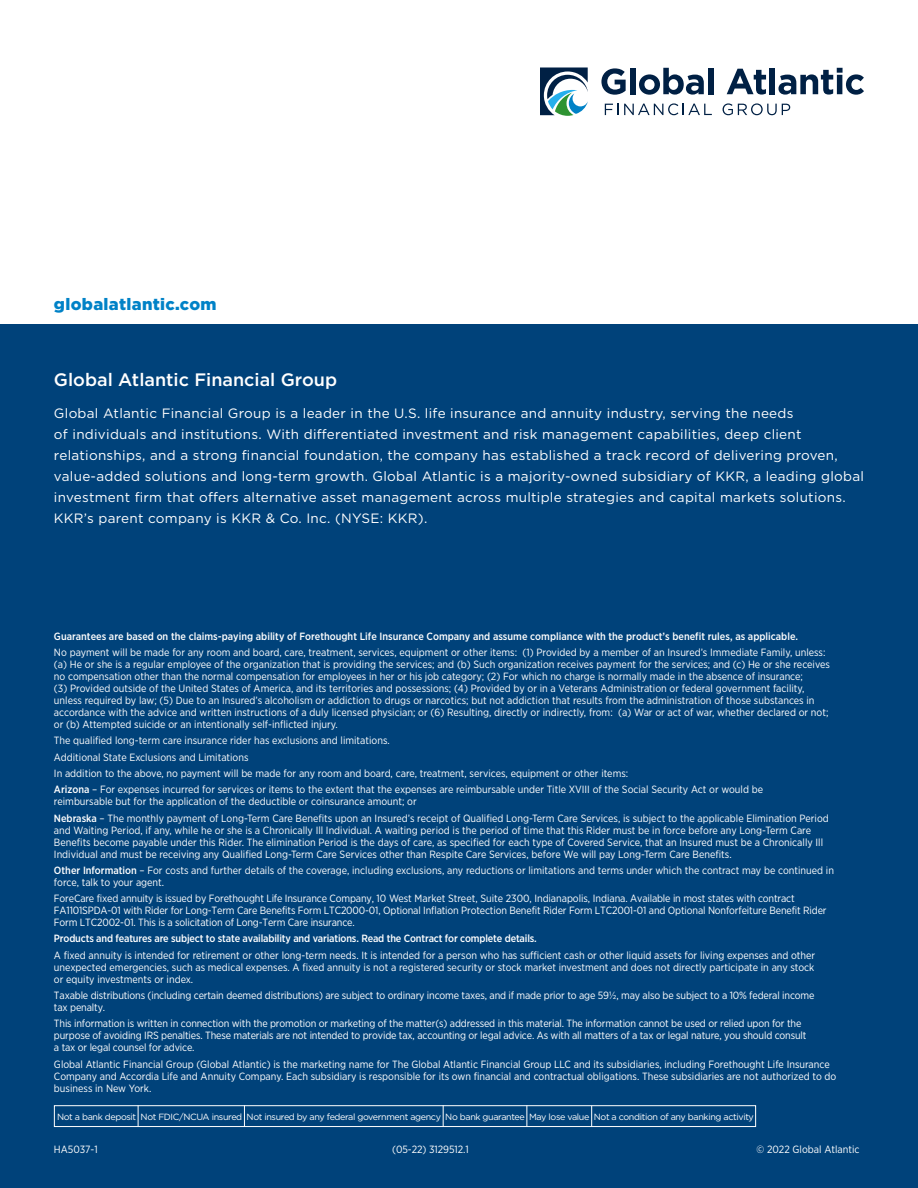
<style>
.page{position:relative;width:918px;height:1188px;background:#fff}
.page>*{position:absolute;margin:0;border:0;box-sizing:border-box;transform-origin:0 0}
.t1{font:500 18px "Gotham";color:#fff}
.t2{font:900 16.5px "Gotham";letter-spacing:.02em;color:#0082c7}
.t3{font:13.5px/21px "Gotham";letter-spacing:.02em;color:#fff}
.t4{font:10.5px/12px "Gotham Narrow";color:#fff}
.t5{font:500 10.5px "Gotham Narrow";color:#fff}
.t6{font:9px "Gotham";letter-spacing:-.04em;color:#fff}
.s1{font-weight:500}
</style>
<div class="page">
<div style="left:0;top:324px;width:918px;height:864px;background:#00427a"></div>
<svg style="left:601px;top:68px;width:25px;height:27px"></svg>
<div style="left:630px;top:68px;width:5px;height:26px;background:#002044"></div>
<svg style="left:639px;top:68px;width:65px;height:27px"></svg>
<div style="left:708px;top:68px;width:6px;height:26px;background:#002044"></div>
<svg style="left:727px;top:69px;width:39px;height:26px"></svg>
<div style="left:770px;top:68px;width:5px;height:26px;background:#002044"></div>
<svg style="left:779px;top:68px;width:85px;height:27px"></svg>
<svg style="left:605px;top:103px;width:107px;height:12px"></svg>
<svg style="left:723px;top:103px;width:67px;height:12px"></svg>
<svg style="left:540px;top:68px;width:48px;height:48px"></svg>
<div style="left:54px;top:1105px;width:702px;height:22px;border:1px solid #fff"></div>
<svg style="left:138px;top:1105px;width:1px;height:22px"></svg>
<svg style="left:244px;top:1105px;width:1px;height:22px"></svg>
<svg style="left:443px;top:1105px;width:1px;height:22px"></svg>
<svg style="left:526px;top:1105px;width:1px;height:22px"></svg>
<svg style="left:591px;top:1106px;width:1px;height:20px"></svg>
<h2 class="t2" style="left:54px;top:297px;width:164px">globalatlantic.com</h2>
<h1 class="t1" style="left:54px;top:372px;width:285px">Global Atlantic Financial Group</h1>
<p class="t3" style="left:54px;top:403px;width:812px">Global Atlantic Financial Group is a leader in the U.S. life insurance and annuity industry, serving the needs<br>of individuals and institutions. With differentiated investment and risk management capabilities, deep client relationships, and a strong financial foundation, the company has established a track record of delivering proven, value-added solutions and long-term growth. Global Atlantic is a majority-owned subsidiary of KKR, a leading global investment firm that offers alternative asset management across multiple strategies and capital markets solutions.<br>KKR’s parent company is KKR &amp; Co. Inc. (NYSE: KKR).</p>
<p class="t5" style="left:54px;top:631px;width:746px">Guarantees are based on the claims-paying ability of Forethought Life Insurance Company and assume compliance with the product’s benefit rules, as applicable.</p>
<p class="t4" style="left:54px;top:647px;width:777px">No payment will be made for any room and board, care, treatment, services, equipment or other items: (1) Provided by a member of an Insured’s Immediate Family, unless: (a) He or she is a regular employee of the organization that is providing the services; and (b) Such organization receives payment for the services; and (c) He or she receives no compensation other than the normal compensation for employees in her or his job category; (2) For which no charge is normally made in the absence of insurance;<br>(3) Provided outside of the United States of America, and its territories and possessions; (4) Provided by or in a Veterans Administration or federal government facility, unless required by law; (5) Due to an Insured’s alcoholism or addiction to drugs or narcotics; but not addiction that results from the administration of those substances in accordance with the advice and written instructions of a duly licensed physician; or (6) Resulting, directly or indirectly, from: (a) War or act of war, whether declared or not; or (b) Attempted suicide or an intentionally self-inflicted injury.</p>
<p class="t4" style="left:54px;top:733px;width:711px;line-height:16.4px">The qualified long-term care insurance rider has exclusions and limitations.<br>Additional State Exclusions and Limitations<br>In addition to the above, no payment will be made for any room and board, care, treatment, services, equipment or other items:<br><span class="s1">Arizona</span> – For expenses incurred for services or items to the extent that the expenses are reimbursable under Title XVIII of the Social Security Act or would be</p>
<p class="t4" style="left:54px;top:794px;width:776px;line-height:16.4px">reimbursable but for the application of the deductible or coinsurance amount; or<br><span class="s1">Nebraska</span> – The monthly payment of Long-Term Care Benefits upon an Insured’s receipt of Qualified Long-Term Care Services, is subject to the applicable Elimination Period</p>
<p class="t4" style="left:54px;top:824px;width:771px">and Waiting Period, if any, while he or she is a Chronically Ill Individual. A waiting period is the period of time that this Rider must be in force before any Long-Term Care<br>Benefits become payable under this Rider. The elimination Period is the days of care, as specified for each type of Covered Service, that an Insured must be a Chronically Ill<br>Individual and must be receiving any Qualified Long-Term Care Services other than Respite Care Services, before We will pay Long-Term Care Benefits.</p>
<p class="t4" style="left:54px;top:865px;width:782px"><span class="s1">Other Information</span> – For costs and further details of the coverage, including exclusions, any reductions or limitations and terms under which the contract may be continued in force, talk to your agent.</p>
<p class="t4" style="left:54px;top:893px;width:774px">ForeCare fixed annuity is issued by Forethought Life Insurance Company, 10 West Market Street, Suite 2300, Indianapolis, Indiana. Available in most states with contract<br>FA1101SPDA-01 with Rider for Long-Term Care Benefits Form LTC2000-01, Optional Inflation Protection Benefit Rider Form LTC2001-01 and Optional Nonforfeiture Benefit Rider<br>Form LTC2002-01. This is a solicitation of Long-Term Care insurance.</p>
<p class="t5" style="left:54px;top:934px;width:484px">Products and features are subject to state availability and variations. Read the Contract for complete details.</p>
<p class="t4" style="left:54px;top:950px;width:763px;text-align:justify">A fixed annuity is intended for retirement or other long-term needs. It is intended for a person who has sufficient cash or other liquid assets for living expenses and other unexpected emergencies, such as medical expenses. A fixed annuity is not a registered security or stock market investment and does not directly participate in any stock or equity investments or index.</p>
<p class="t4" style="left:54px;top:990px;width:762px">Taxable distributions (including certain deemed distributions) are subject to ordinary income taxes, and if made prior to age 59½, may also be subject to a 10% federal income tax penalty.</p>
<p class="t4" style="left:54px;top:1018px;width:754px">This information is written in connection with the promotion or marketing of the matter(s) addressed in this material. The information cannot be used or relied upon for the purpose of avoiding IRS penalties. These materials are not intended to provide tax, accounting or legal advice. As with all matters of a tax or legal nature, you should consult a tax or legal counsel for advice.</p>
<p class="t4" style="left:54px;top:1059px;width:784px">Global Atlantic Financial Group (Global Atlantic) is the marketing name for The Global Atlantic Financial Group LLC and its subsidiaries, including Forethought Life Insurance<br>Company and Accordia Life and Annuity Company. Each subsidiary is responsible for its own financial and contractual obligations. These subsidiaries are not authorized to do business in New York.</p>
<p class="t6" style="left:57px;top:1113px;width:698px">Not a bank deposit Not FDIC/NCUA insured Not insured by any federal government agency No bank guarantee May lose value Not a condition of any banking activity</p>
<p class="t4" style="left:54px;top:1144px;width:45px">HA5037-1</p>
<p class="t4" style="left:392px;top:1144px;width:78px">(05-22) 3129512.1</p>
<p class="t4" style="left:757px;top:1144px;width:104px">© 2022 Global Atlantic</p>
</div>
